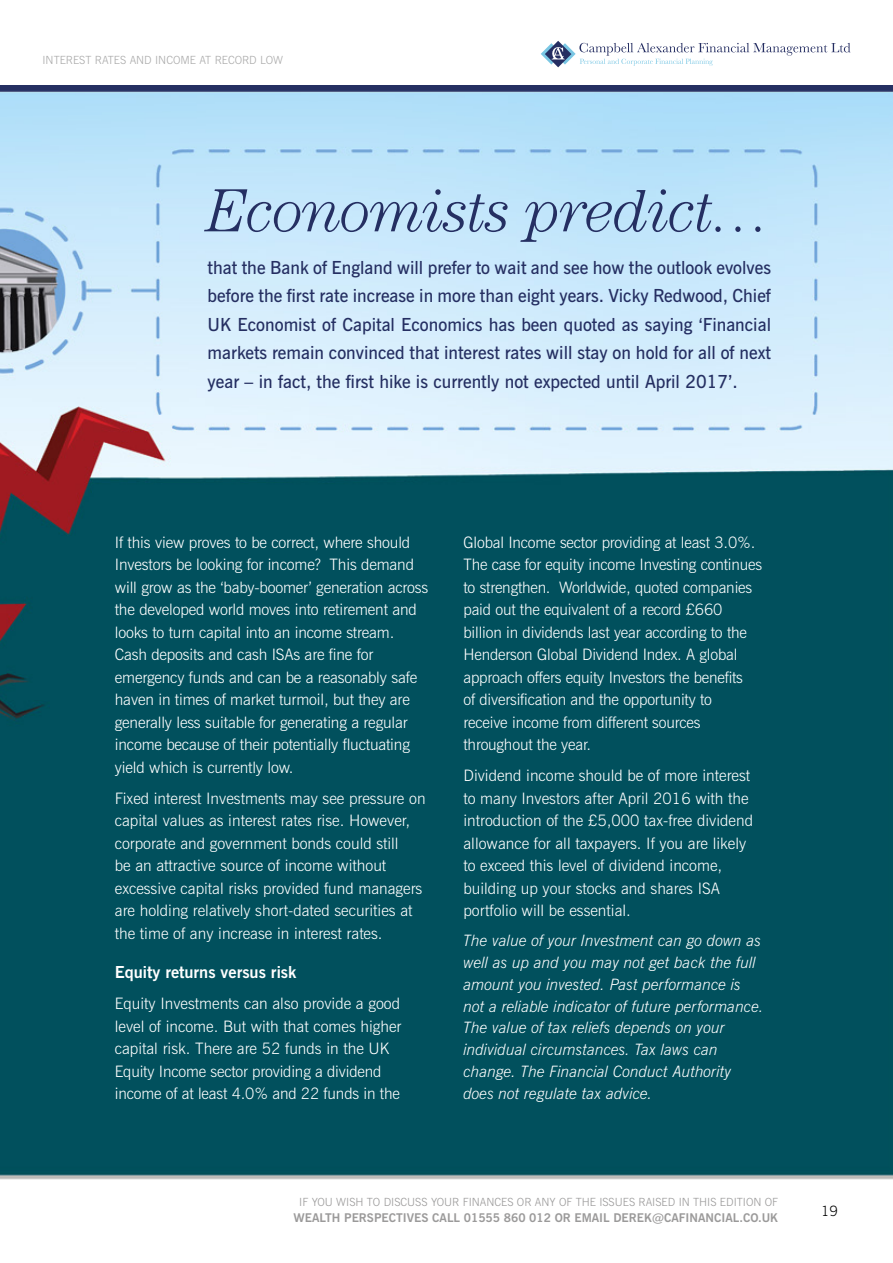
<style>
.page{position:relative;width:893px;height:1263px;background:#fff}
.page>*{position:absolute;margin:0;border:0;box-sizing:border-box;transform-origin:0 0}
.t1{font:italic 300 61.05px "Century";letter-spacing:-.02em;color:#252f62}
.t2{font:600 18px/28.5px "News Gothic BT";color:#252f62;text-align:justify}
.t3{font:700 16.5px "News Gothic BT";color:#fff}
.t4{font:300 15.75px/22.5px "News Gothic BT";letter-spacing:-.01em;color:#fff}
.t5{font:italic 300 15.75px/21.8px "News Gothic BT";color:#fff}
.t6{font:300 14.25px "News Gothic BT";color:#000}
.t7{font:700 12px "News Gothic BT";color:#9b9a9a}
.t8{font:300 11.25px "News Gothic BT";color:#9b9a9a}
.t9{font:300 11.25px "News Gothic BT";color:#aaa}
</style>
<div class="page">
<img style="left:0;top:40px;width:893px;height:1140px">
<p class="t9" style="left:43px;top:54px;width:242px">INTEREST RATES AND INCOME AT RECORD LOW</p>
<h1 class="t1" style="left:208px;top:176px;width:566px">Economists predict…</h1>
<p class="t2" style="left:208px;top:253px;width:565px">that the Bank of England will prefer to wait and see how the outlook evolves before the first rate increase in more than eight years. Vicky Redwood, Chief UK Economist of Capital Economics has been quoted as saying ‘Financial markets remain convinced that interest rates will stay on hold for all of next year – in fact, the first hike is currently not expected until April 2017’.</p>
<p class="t4" style="left:115px;top:531px;width:315px">If this view proves to be correct, where should Investors be looking for income? This demand will grow as the ‘baby-boomer’ generation across the developed world moves into retirement and looks to turn capital into an income stream.<br>Cash deposits and cash ISAs are fine for emergency funds and can be a reasonably safe haven in times of market turmoil, but they are generally less suitable for generating a regular income because of their potentially fluctuating yield which is currently low.</p>
<p class="t4" style="left:115px;top:787px;width:312px">Fixed interest Investments may see pressure on capital values as interest rates rise. However, corporate and government bonds could still<br>be an attractive source of income without excessive capital risks provided fund managers are holding relatively short-dated securities at the time of any increase in interest rates.</p>
<p class="t3" style="left:115px;top:962px;width:183px">Equity returns versus risk</p>
<p class="t4" style="left:115px;top:992px;width:288px">Equity Investments can also provide a good level of income. But with that comes higher capital risk. There are 52 funds in the UK Equity Income sector providing a dividend income of at least 4.0% and 22 funds in the</p>
<p class="t4" style="left:463px;top:531px;width:300px">Global Income sector providing at least 3.0%.<br>The case for equity income Investing continues to strengthen. Worldwide, quoted companies paid out the equivalent of a record £660 billion in dividends last year according to the Henderson Global Dividend Index. A global approach offers equity Investors the benefits<br>of diversification and the opportunity to<br>receive income from different sources throughout the year.</p>
<p class="t4" style="left:463px;top:764px;width:291px">Dividend income should be of more interest to many Investors after April 2016 with the introduction of the £5,000 tax-free dividend allowance for all taxpayers. If you are likely to exceed this level of dividend income, building up your stocks and shares ISA portfolio will be essential.</p>
<p class="t5" style="left:463px;top:930px;width:302px">The value of your Investment can go down as well as up and you may not get back the full amount you invested. Past performance is not a reliable indicator of future performance.<br>The value of tax reliefs depends on your individual circumstances. Tax laws can change. The Financial Conduct Authority does not regulate tax advice.</p>
<p class="t8" style="left:299px;top:1195px;width:480px">IF YOU WISH TO DISCUSS YOUR FINANCES OR ANY OF THE ISSUES RAISED IN THIS EDITION OF</p>
<p class="t7" style="left:294px;top:1210px;width:486px">WEALTH PERSPECTIVES CALL 01555 860 012 OR EMAIL DEREK@CAFINANCIAL.CO.UK</p>
<p class="t6" style="left:821px;top:1202px;width:18px">19</p>
</div>
